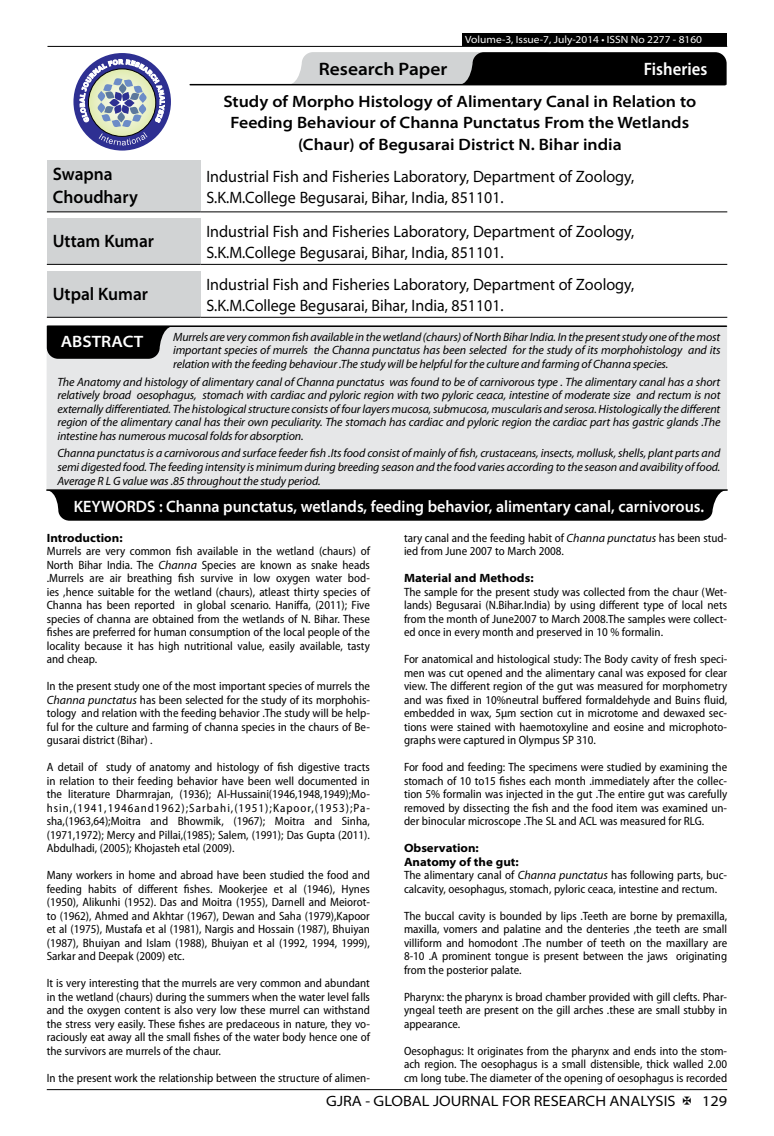
<style>
.page{position:relative;width:774px;height:1136px;background:#fff}
.page>*{position:absolute;margin:0;border:0;box-sizing:border-box;transform-origin:0 0}
.t1{font:600 semi-expanded 18px/23.4px "Myriad Pro";color:#000;scale:.9 1}
.t2{font:600 semi-expanded 18px "Myriad Pro";color:#000}
.t3{font:600 semi-condensed 18px "Myriad Pro";color:#fff}
.t4{font:semi-expanded 16.5px/21.5px "Myriad Pro";color:#000;scale:.89 1}
.t5{font:600 semi-expanded 16.5px/21.5px "Myriad Pro";color:#000;text-align:center}
.t6{font:600 semi-expanded 16.5px "Myriad Pro";color:#fff;scale:.9 1}
.t7{font:600 semi-expanded 16.5px "Myriad Pro";color:#fff}
.t8{font:semi-expanded 15px "Myriad Pro";color:#000}
.t9{font:semi-condensed 12px/13.5px "Myriad Pro";color:#000;text-align:justify}
.t10{font:italic 12px/13.5px "Myriad Pro";letter-spacing:-.01em;color:#000;text-align:justify}
.t11{font:700 semi-expanded 12px "Myriad Pro";color:#000}
.t12{font:semi-expanded 10.5px "Myriad Pro";color:#fff}
.s1{font-style:italic;font-stretch:normal}
.s2{font-weight:700;font-stretch:semi-expanded}
</style>
<div class="page">
<hr style="left:47px;top:1089px;width:680px;height:1px;background:#000">
<div style="left:462px;top:33px;width:265px;height:13px;background:#000"></div>
<hr style="left:47px;top:46px;width:680px;height:1px;background:#000">
<svg style="left:288px;top:52px;width:439px;height:33px;background:#5a5a5b"></svg>
<hr style="left:190px;top:84px;width:535px;height:1px;background:#000">
<div style="left:73px;top:53px;width:98px;height:97px;background:#2e3092;border-radius:50%"></div>
<svg style="left:80px;top:59px;width:85px;height:86px"></svg>
<div style="left:47px;top:160px;width:153px;height:52px;background:#d1d3d4"></div>
<hr style="left:47px;top:211px;width:153px;height:1px;background:#000">
<hr style="left:200px;top:211px;width:527px;height:1px;background:#000">
<div style="left:47px;top:218px;width:153px;height:46px;background:#d1d3d4"></div>
<hr style="left:47px;top:264px;width:153px;height:1px;background:#000">
<hr style="left:200px;top:264px;width:527px;height:1px;background:#000">
<div style="left:47px;top:271px;width:153px;height:46px;background:#d1d3d4"></div>
<hr style="left:47px;top:317px;width:153px;height:1px;background:#000">
<hr style="left:200px;top:317px;width:527px;height:1px;background:#000">
<div style="left:47px;top:325px;width:680px;height:164px;background:#e6e7e8"></div>
<hr style="left:48px;top:325px;width:678px;height:2px;background:#000">
<svg style="left:47px;top:326px;width:123px;height:33px;background:#131313"></svg>
<hr style="left:47px;top:489px;width:680px;height:2px;background:#000">
<svg style="left:46px;top:490px;width:681px;height:30px;background:#121212"></svg>
<div style="left:72px;top:499px;width:634px;height:17px;background:#000"></div>
<p class="t12" style="left:465px;top:34px;width:238px">Volume-3, Issue-7, July-2014 • ISSN No 2277 - 8160</p>
<h1 class="t2" style="left:319px;top:59px;width:130px">Research Paper</h1>
<h1 class="t3" style="left:644px;top:59px;width:65px">Fisheries</h1>
<h2 class="t5" style="left:223px;top:91px;width:474px">Study of Morpho Histology of Alimentary Canal in Relation to<br>Feeding Behaviour of Channa Punctatus From the Wetlands (Chaur) of Begusarai District N. Bihar india</h2>
<h1 class="t1" style="left:53px;top:162px;width:96px">Swapna<br>Choudhary</h1>
<h2 class="t4" style="left:206px;top:166px;width:482px">Industrial Fish and Fisheries Laboratory, Department of Zoology,<br>S.K.M.College Begusarai, Bihar, India, 851101.</h2>
<h1 class="t1" style="left:53px;top:229px;width:114px">Uttam Kumar</h1>
<h2 class="t4" style="left:206px;top:221px;width:482px">Industrial Fish and Fisheries Laboratory, Department of Zoology,<br>S.K.M.College Begusarai, Bihar, India, 851101.</h2>
<h1 class="t1" style="left:53px;top:282px;width:107px">Utpal Kumar</h1>
<h2 class="t4" style="left:206px;top:274px;width:482px">Industrial Fish and Fisheries Laboratory, Department of Zoology,<br>S.K.M.College Begusarai, Bihar, India, 851101.</h2>
<p class="t10" style="left:173px;top:330px;width:549px">Murrels are very common fish available in the wetland (chaurs) of North Bihar India. In the present study one of the most important species of murrels the Channa punctatus has been selected for the study of its morphohistology and its relation with the feeding behaviour .The study will be helpful for the culture and farming of Channa species.</p>
<p class="t10" style="left:57px;top:375px;width:664px">The Anatomy and histology of alimentary canal of Channa punctatus was found to be of carnivorous type . The alimentary canal has a short relatively broad oesophagus, stomach with cardiac and pyloric region with two pyloric ceaca, intestine of moderate size and rectum is not externally differentiated. The histological structure consists of four layers mucosa, submucosa, muscularis and serosa. Histologically the different region of the alimentary canal has their own peculiarity. The stomach has cardiac and pyloric region the cardiac part has gastric glands .The intestine has numerous mucosal folds for absorption.</p>
<p class="t10" style="left:57px;top:447px;width:664px">Channa punctatus is a carnivorous and surface feeder fish .Its food consist of mainly of fish, crustaceans, insects, mollusk, shells, plant parts and semi digested food. The feeding intensity is minimum during breeding season and the food varies according to the season and avaibility of food.<br>Average R L G value was .85 throughout the study period.</p>
<h2 class="t7" style="left:61px;top:332px;width:84px">ABSTRACT</h2>
<h2 class="t6" style="left:74px;top:497px;width:702px">KEYWORDS : Channa punctatus, wetlands, feeding behavior, alimentary canal, carnivorous.</h2>
<p class="t11" style="left:47px;top:530px;width:77px">Introduction:</p>
<p class="t9" style="left:47px;top:544px;width:325px">Murrels are very common fish available in the wetland (chaurs) of North Bihar India. The <span class="s1">Channa</span> Species are known as snake heads .Murrels are air breathing fish survive in low oxygen water bod&shy;ies ,hence suitable for the wetland (chaurs), atleast thirty species of Channa has been reported in global scenario. Haniffa, (2011); Five species of channa are obtained from the wetlands of N. Bihar. These fishes are preferred for human consumption of the local people of the locality because it has high nutritional value, easily available, tasty and cheap.</p>
<p class="t9" style="left:47px;top:679px;width:325px">In the present study one of the most important species of murrels the <span class="s1">Channa punctatus</span> has been selected for the study of its morphohis&shy;tology and relation with the feeding behavior .The study will be help&shy;ful for the culture and farming of channa species in the chaurs of Be&shy;gusarai district (Bihar) .</p>
<p class="t9" style="left:47px;top:760px;width:325px">A detail of study of anatomy and histology of fish digestive tracts in relation to their feeding behavior have been well documented in the literature Dharmrajan, (1936); Al-Hussaini(1946,1948,1949);Mo&shy;hsin,(1941,1946and1962);Sarbahi,(1951);Kapoor,(1953);Pa&shy;sha,(1963,64);Moitra and Bhowmik, (1967); Moitra and Sinha, (1971,1972); Mercy and Pillai,(1985); Salem, (1991); Das Gupta (2011).<br>Abdulhadi, (2005); Khojasteh etal (2009).</p>
<p class="t9" style="left:47px;top:868px;width:325px">Many workers in home and abroad have been studied the food and feeding habits of different fishes. Mookerjee et al (1946), Hynes (1950), Alikunhi (1952). Das and Moitra (1955), Darnell and Meiorot&shy;to (1962), Ahmed and Akhtar (1967), Dewan and Saha (1979),Kapoor et al (1975), Mustafa et al (1981), Nargis and Hossain (1987), Bhuiyan (1987), Bhuiyan and Islam (1988), Bhuiyan et al (1992, 1994, 1999), Sarkar and Deepak (2009) etc.</p>
<p class="t9" style="left:47px;top:976px;width:325px">It is very interesting that the murrels are very common and abundant in the wetland (chaurs) during the summers when the water level falls and the oxygen content is also very low these murrel can withstand the stress very easily. These fishes are predaceous in nature, they vo&shy;raciously eat away all the small fishes of the water body hence one of the survivors are murrels of the chaur.</p>
<p class="t9" style="left:47px;top:1071px;width:325px">In the present work the relationship between the structure of alimen-</p>
<p class="t9" style="left:404px;top:531px;width:325px">tary canal and the feeding habit of <span class="s1">Channa punctatus</span> has been stud&shy;ied from June 2007 to March 2008.</p>
<p class="t11" style="left:404px;top:571px;width:131px">Material and Methods:</p>
<p class="t9" style="left:404px;top:585px;width:325px">The sample for the present study was collected from the chaur (Wet&shy;lands) Begusarai (N.Bihar.India) by using different type of local nets from the month of June2007 to March 2008.The samples were collect&shy;ed once in every month and preserved in 10 % formalin.</p>
<p class="t9" style="left:404px;top:652px;width:325px">For anatomical and histological study: The Body cavity of fresh speci&shy;men was cut opened and the alimentary canal was exposed for clear view. The different region of the gut was measured for morphometry and was fixed in 10%neutral buffered formaldehyde and Buins fluid, embedded in wax, 5µm section cut in microtome and dewaxed sec&shy;tions were stained with haemotoxyline and eosine and microphoto&shy;graphs were captured in Olympus SP 310.</p>
<p class="t9" style="left:404px;top:760px;width:325px">For food and feeding: The specimens were studied by examining the stomach of 10 to15 fishes each month .immediately after the collec&shy;tion 5% formalin was injected in the gut .The entire gut was carefully removed by dissecting the fish and the food item was examined un&shy;der binocular microscope .The SL and ACL was measured for RLG.</p>
<p class="t9" style="left:404px;top:841px;width:325px;text-align:left"><span class="s2">Observation:<br>Anatomy of the gut:<br></span>The alimentary canal of <span class="s1">Channa punctatus</span> has following parts, buc&shy;calcavity, oesophagus, stomach, pyloric ceaca, intestine and rectum.</p>
<p class="t9" style="left:404px;top:909px;width:325px">The buccal cavity is bounded by lips .Teeth are borne by premaxilla, maxilla, vomers and palatine and the denteries ,the teeth are small villiform and homodont .The number of teeth on the maxillary are 8-10 .A prominent tongue is present between the jaws originating from the posterior palate.</p>
<p class="t9" style="left:404px;top:990px;width:325px">Pharynx: the pharynx is broad chamber provided with gill clefts. Phar&shy;yngeal teeth are present on the gill arches .these are small stubby in appearance.</p>
<p class="t9" style="left:404px;top:1044px;width:325px">Oesophagus: It originates from the pharynx and ends into the stom&shy;ach region. The oesophagus is a small distensible, thick walled 2.00 cm long tube. The diameter of the opening of oesophagus is recorded</p>
<p class="t8" style="left:326px;top:1092px;width:351px">GJRA - GLOBAL JOURNAL FOR RESEARCH ANALYSIS</p>
<p class="t8" style="left:702px;top:1092px;width:27px">129</p>
</div>
